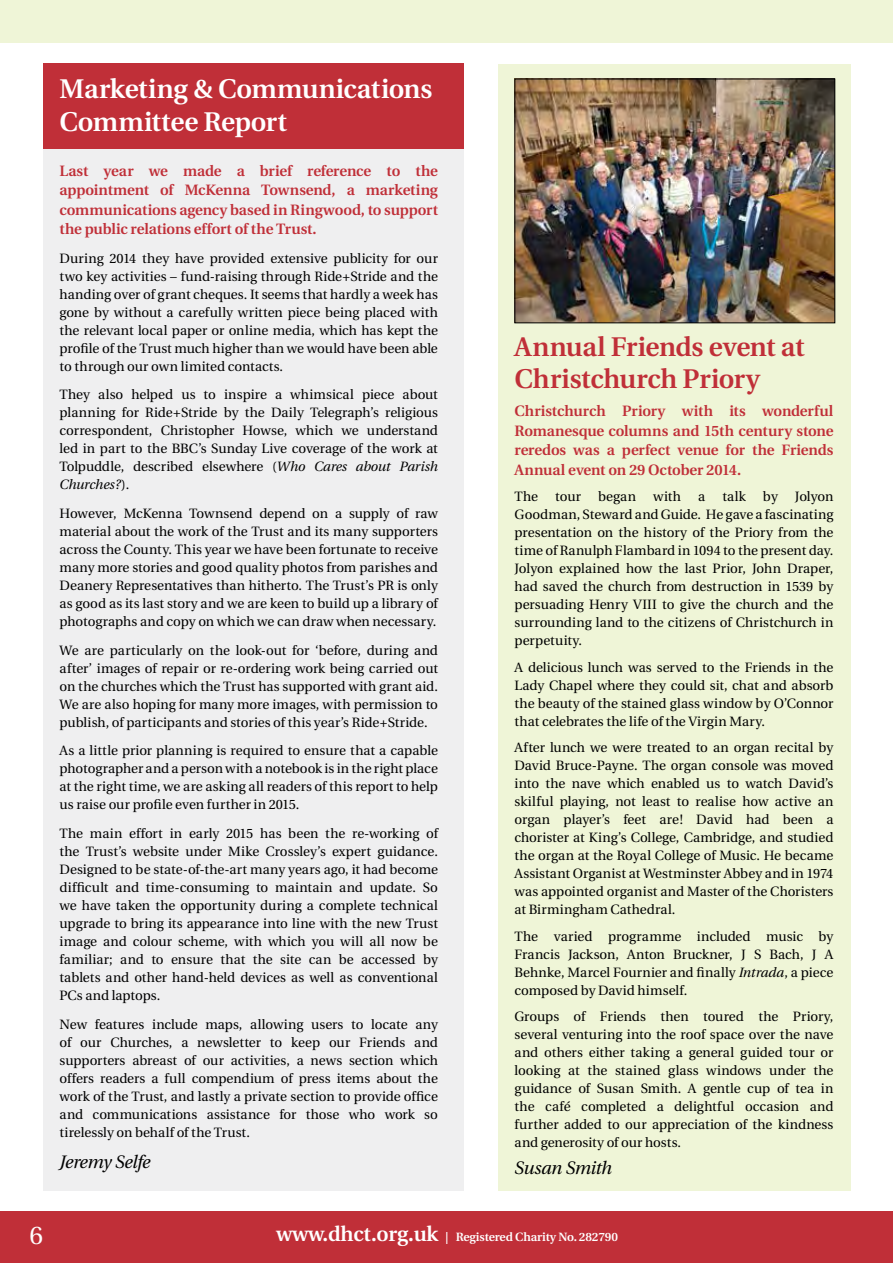
<style>
.page{position:relative;width:893px;height:1263px;background:#fff}
.page>*{position:absolute;margin:0;border:0;box-sizing:border-box;transform-origin:0 0}
.t1{font:600 27px/32.4px "Utopia";letter-spacing:-.01em;color:#fff}
.t2{font:600 27px/32.4px "Utopia";letter-spacing:-.015em;color:#c02f38}
.t3{font:25.5px "Utopia";color:#fff}
.t4{font:italic 18px "Utopia";letter-spacing:-.03em;color:#000}
.t5{font:600 15px/19.5px "Utopia";letter-spacing:-.01em;color:#c02f38;text-align:justify}
.t6{font:13.5px/18px "Utopia";color:#000;text-align:justify}
.t7{font:600 12px "Utopia";letter-spacing:-.01em;color:#fff}
.s1{font-style:italic}
.s2{font-size:21px}
</style>
<div class="page">
<div style="left:497px;top:64px;width:353px;height:1127px;background:#eff5d7"></div>
<div style="left:43px;top:64px;width:420px;height:1127px;background:#efeff0"></div>
<div style="left:0;top:1212px;width:893px;height:51px;background:#c02f38"></div>
<div style="left:0;top:0;width:893px;height:43px;background:#eff5d7"></div>
<img style="left:516px;top:81px;width:317px;height:240px">
<div style="left:514px;top:79px;width:321px;height:244px;border:1px solid #000"></div>
<div style="left:43px;top:64px;width:420px;height:85px;background:#c02f38"></div>
<h1 class="t1" style="left:60px;top:73px;width:374px">Marketing &amp; Communications<br>Committee Report</h1>
<p class="t5" style="left:60px;top:161px;width:380px">Last year we made a brief reference to the appointment of McKenna Townsend, a marketing communications agency based in Ringwood, to support the public relations effort of the Trust.</p>
<p class="t6" style="left:60px;top:250px;width:380px">During 2014 they have provided extensive publicity for our two key activities – fund-raising through Ride+Stride and the handing over of grant cheques. It seems that hardly a week has gone by without a carefully written piece being placed with the relevant local paper or online media, which has kept the profile of the Trust much higher than we would have been able to through our own limited contacts.</p>
<p class="t6" style="left:60px;top:386px;width:380px">They also helped us to inspire a whimsical piece about planning for Ride+Stride by the Daily Telegraph’s religious correspondent, Christopher Howse, which we understand led in part to the BBC’s Sunday Live coverage of the work at Tolpuddle, described elsewhere (<span class="s1">Who Cares about Parish Churches?</span>).</p>
<p class="t6" style="left:60px;top:505px;width:380px">However, McKenna Townsend depend on a supply of raw material about the work of the Trust and its many supporters across the County. This year we have been fortunate to receive many more stories and good quality photos from parishes and Deanery Representatives than hitherto. The Trust’s PR is only as good as its last story and we are keen to build up a library of photographs and copy on which we can draw when necessary.</p>
<p class="t6" style="left:60px;top:641px;width:380px">We are particularly on the look-out for ‘before, during and after’ images of repair or re-ordering work being carried out on the churches which the Trust has supported with grant aid.<br>We are also hoping for many more images, with permission to publish, of participants and stories of this year’s Ride+Stride.</p>
<p class="t6" style="left:60px;top:742px;width:380px">As a little prior planning is required to ensure that a capable photographer and a person with a notebook is in the right place at the right time, we are asking all readers of this report to help us raise our profile even further in 2015.</p>
<p class="t6" style="left:60px;top:825px;width:380px">The main effort in early 2015 has been the re-working of the Trust’s website under Mike Crossley’s expert guidance.<br>Designed to be state-of-the-art many years ago, it had become difficult and time-consuming to maintain and update. So we have taken the opportunity during a complete technical upgrade to bring its appearance into line with the new Trust image and colour scheme, with which you will all now be familiar; and to ensure that the site can be accessed by tablets and other hand-held devices as well as conventional PCs and laptops.</p>
<p class="t6" style="left:60px;top:1015px;width:380px">New features include maps, allowing users to locate any of our Churches, a newsletter to keep our Friends and supporters abreast of our activities, a news section which offers readers a full compendium of press items about the work of the Trust, and lastly a private section to provide office and communications assistance for those who work so tirelessly on behalf of the Trust.</p>
<h3 class="t4" style="left:60px;top:1151px;width:92px">Jeremy Selfe</h3>
<h1 class="t2" style="left:514px;top:331px;width:292px">Annual Friends event at<br>Christchurch Priory</h1>
<p class="t5" style="left:514px;top:402px;width:320px">Christchurch Priory with its wonderful Romanesque columns and 15th century stone reredos was a perfect venue for the Friends Annual event on 29 October 2014.</p>
<p class="t6" style="left:514px;top:488px;width:25px">The</p>
<p class="t6" style="left:555px;top:488px;width:27px">tour</p>
<p class="t6" style="left:598px;top:488px;width:39px">began</p>
<p class="t6" style="left:653px;top:488px;width:29px">with</p>
<p class="t6" style="left:698px;top:488px;width:9px">a</p>
<p class="t6" style="left:722px;top:488px;width:25px">talk</p>
<p class="t6" style="left:763px;top:488px;width:16px">by</p>
<p class="t6" style="left:514px;top:488px;width:320px;text-indent:280px">Jolyon Goodman, Steward and Guide. He gave a fascinating presentation on the history of the Priory from the time of Ranulph Flambard in 1094 to the present day.<br>Jolyon explained how the last Prior, John Draper, had saved the church from destruction in 1539 by persuading Henry VIII to give the church and the surrounding land to the citizens of Christchurch in perpetuity.</p>
<p class="t6" style="left:514px;top:658px;width:320px">A delicious lunch was served to the Friends in the Lady Chapel where they could sit, chat and absorb the beauty of the stained glass window by O’Connor that celebrates the life of the Virgin Mary.</p>
<p class="t6" style="left:514px;top:739px;width:320px">After lunch we were treated to an organ recital by David Bruce-Payne. The organ console was moved into the nave which enabled us to watch David’s skilful playing, not least to realise how active an organ player’s feet are! David had been a chorister at King’s College, Cambridge, and studied the organ at the Royal College of Music. He became Assistant Organist at Westminster Abbey and in 1974 was appointed organist and Master of the Choristers at Birmingham Cathedral.</p>
<p class="t6" style="left:514px;top:927px;width:320px">The varied programme included music by Francis Jackson, Anton Bruckner, J S Bach, J A Behnke, Marcel Fournier and finally <span class="s1">Intrada</span>, a piece composed by David himself.</p>
<p class="t6" style="left:514px;top:1008px;width:320px">Groups of Friends then toured the Priory, several venturing into the roof space over the nave and others either taking a general guided tour or looking at the stained glass windows under the guidance of Susan Smith. A gentle cup of tea in the café completed a delightful occasion and further added to our appreciation of the kindness and generosity of our hosts.</p>
<h3 class="t4" style="left:514px;top:1158px;width:99px">Susan Smith</h3>
<h2 class="t3" style="left:29px;top:1221px;width:15px">6</h2>
<p class="t7" style="left:276px;top:1230px;width:343px"><span class="s2">www.dhct.org.uk</span> | Registered Charity No. 282790</p>
</div>
